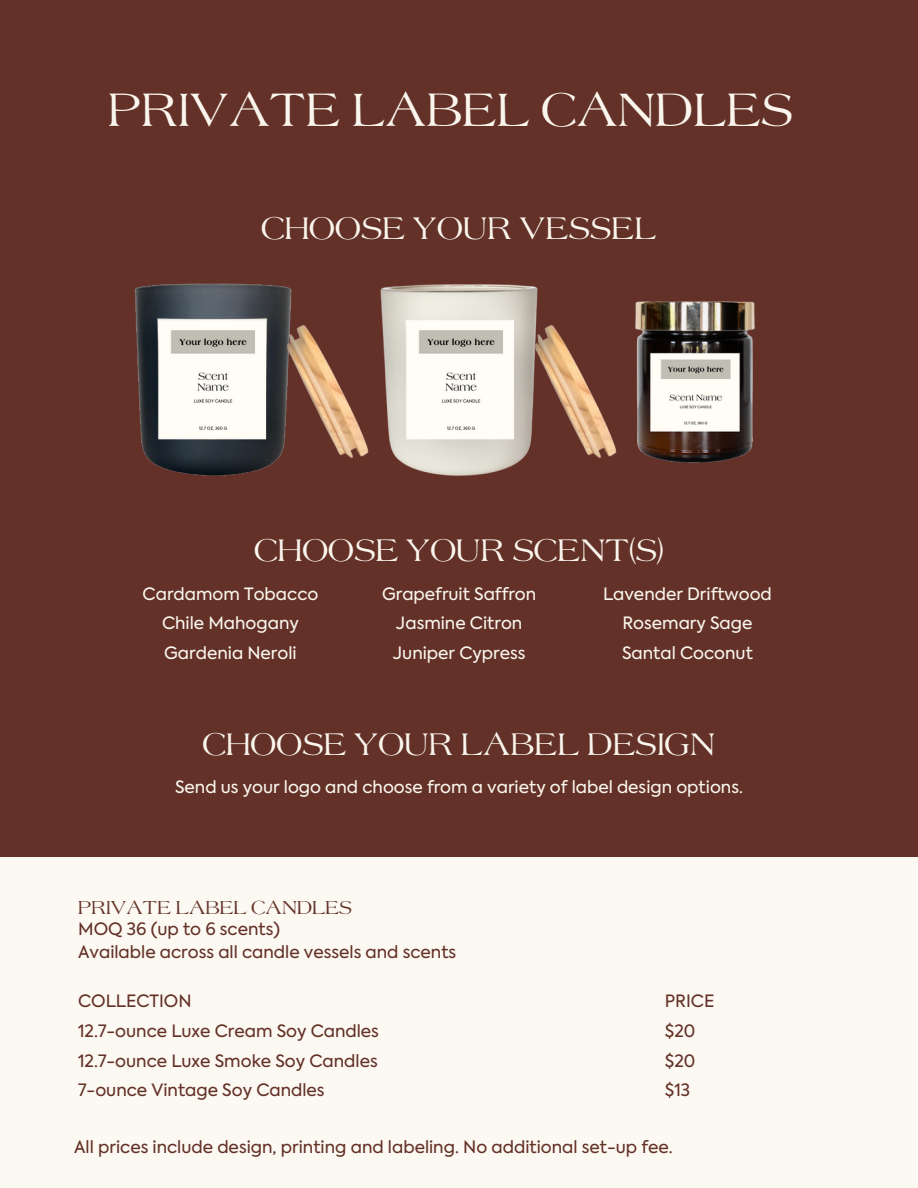
<style>
.page{position:relative;width:918px;height:1188px;background:#fcf8f2}
.page>*{position:absolute;margin:0;border:0;box-sizing:border-box;transform-origin:0 0}
.t1{font:42.3px "Americana Font";color:#faf6ee}
.t2{font:28.2px "Americana Font";color:#faf6ee}
.t3{font:16.95px/29.7px "Axiforma";color:#633127}
.t4{font:16.95px/29.7px "Axiforma";color:#faf6ee;text-align:center}
.t5{font:16.95px "Americana Font";color:#633127}
</style>
<div class="page">
<div style="left:0;top:0;width:918px;height:857px;background:#633127"></div>
<img style="left:134px;top:283px;width:230px;height:193px">
<img style="left:364px;top:284px;width:216px;height:192px">
<img style="left:580px;top:301px;width:175px;height:162px">
<h1 class="t1" style="left:108px;top:81px;width:687px">PRIVATE LABEL CANDLES</h1>
<h2 class="t2" style="left:261px;top:209px;width:397px">CHOOSE YOUR VESSEL</h2>
<h2 class="t2" style="left:255px;top:531px;width:411px">CHOOSE YOUR SCENT(S)</h2>
<p class="t4" style="left:143px;top:579px;width:177px">Cardamom Tobacco<br>Chile Mahogany<br>Gardenia Neroli</p>
<p class="t4" style="left:382px;top:579px;width:156px">Grapefruit Saffron<br>Jasmine Citron<br>Juniper Cypress</p>
<p class="t4" style="left:603px;top:579px;width:170px">Lavender Driftwood<br>Rosemary Sage<br>Santal Coconut</p>
<h2 class="t2" style="left:203px;top:725px;width:514px">CHOOSE YOUR LABEL DESIGN</h2>
<p class="t4" style="left:175px;top:772px;width:569px">Send us your logo and choose from a variety of label design options.</p>
<p class="t5" style="left:78px;top:896px;width:276px">PRIVATE LABEL CANDLES</p>
<p class="t3" style="left:78px;top:918px;width:380px;line-height:23.2px">MOQ 36 (up to 6 scents)<br>Available across all candle vessels and scents</p>
<p class="t3" style="left:78px;top:987px;width:302px">COLLECTION<br>12.7-ounce Luxe Cream Soy Candles<br>12.7-ounce Luxe Smoke Soy Candles<br>7-ounce Vintage Soy Candles</p>
<p class="t3" style="left:665px;top:987px;width:51px">PRICE $20 $20 $13</p>
<p class="t3" style="left:74px;top:1132px;width:600px">All prices include design, printing and labeling. No additional set-up fee.</p>
</div>
